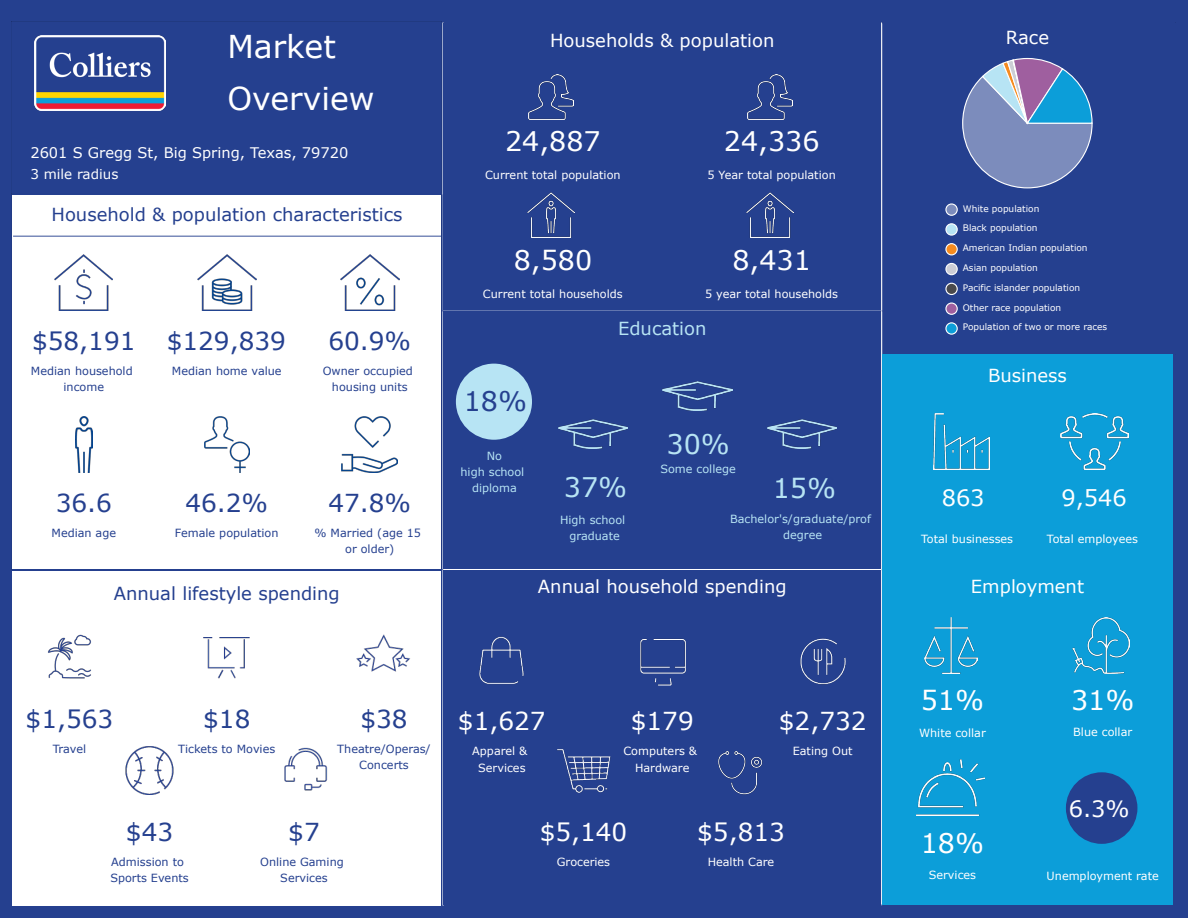
<style>
.page{position:relative;width:1188px;height:918px;background:#25408f}
.page>*{position:absolute;margin:0;border:0;box-sizing:border-box;transform-origin:0 0}
.t1{font:31.5px/51.8px "Verdana";color:#fff}
.t2{font:27px "Verdana";color:#fff}
.t3{font:27px "Verdana";color:#b7e4f4}
.t4{font:27px "Verdana";color:#25408f}
.t5{font:24.75px "Verdana";color:#25408f}
.t6{font:24.75px "Verdana";color:#fff}
.t7{font:22.5px "Verdana";color:#fff}
.t8{font:18px "Verdana";color:#fff}
.t9{font:18px "Verdana";color:#25408f}
.t10{font:18px "Verdana";color:#b7e4f4}
.t11{font:14.7px "Verdana";color:#fff}
.t12{font:13.5px "Verdana";color:#fff}
.t13{font:11.25px/16.4px "Verdana";color:#fff;text-align:center}
.t14{font:11.25px/16.4px "Verdana";color:#25408f;text-align:center}
.t15{font:11.25px/16.4px "Verdana";color:#b7e4f4;text-align:center}
.t16{font:9px "Verdana";color:#fff}
</style>
<div class="page">
<hr style="left:881px;top:22px;width:1px;height:289px;background:#fff">
<hr style="left:442px;top:22px;width:2px;height:289px;background:#fff">
<img style="left:528px;top:74px;width:46px;height:46px">
<img style="left:747px;top:74px;width:46px;height:46px">
<img style="left:528px;top:192px;width:47px;height:46px">
<img style="left:746px;top:192px;width:47px;height:46px">
<svg style="left:962px;top:57px;width:131px;height:132px"></svg>
<div style="left:946px;top:204px;width:11px;height:11px;background:#7c8cbc;border-radius:50%"></div>
<div style="left:945px;top:203px;width:13px;height:13px;border:1px solid #fff;border-radius:50%"></div>
<div style="left:946px;top:224px;width:11px;height:11px;background:#b7e4f4;border-radius:50%"></div>
<div style="left:945px;top:223px;width:13px;height:13px;border:1px solid #fff;border-radius:50%"></div>
<div style="left:946px;top:244px;width:11px;height:11px;background:#f68b1f;border-radius:50%"></div>
<div style="left:945px;top:243px;width:13px;height:12px;border:1px solid #fff;border-radius:50%"></div>
<div style="left:946px;top:263px;width:11px;height:12px;background:#cccdd5;border-radius:50%"></div>
<div style="left:945px;top:263px;width:13px;height:12px;border:1px solid #fff;border-radius:50%"></div>
<div style="left:946px;top:283px;width:11px;height:12px;background:#4a4a4d;border-radius:50%"></div>
<div style="left:945px;top:283px;width:13px;height:12px;border:1px solid #fff;border-radius:50%"></div>
<div style="left:946px;top:303px;width:11px;height:11px;background:#9f5f9f;border-radius:50%"></div>
<div style="left:945px;top:303px;width:13px;height:12px;border:1px solid #fff;border-radius:50%"></div>
<div style="left:946px;top:323px;width:11px;height:11px;background:#0c9ed9;border-radius:50%"></div>
<div style="left:945px;top:322px;width:13px;height:13px;border:1px solid #fff;border-radius:50%"></div>
<div style="left:12px;top:195px;width:429px;height:374px;background:#fff"></div>
<hr style="left:13px;top:236px;width:428px;height:1px;background:#25408f">
<img style="left:55px;top:255px;width:58px;height:56px">
<img style="left:198px;top:255px;width:58px;height:56px">
<img style="left:341px;top:255px;width:58px;height:56px">
<img style="left:75px;top:417px;width:17px;height:56px">
<img style="left:204px;top:417px;width:45px;height:56px">
<img style="left:342px;top:417px;width:56px;height:56px">
<hr style="left:443px;top:311px;width:439px;height:1px;background:#fff">
<hr style="left:881px;top:311px;width:1px;height:258px;background:#fff">
<hr style="left:443px;top:569px;width:439px;height:1px;background:#fff">
<hr style="left:442px;top:311px;width:2px;height:258px;background:#fff">
<div style="left:456px;top:364px;width:76px;height:76px;background:#b7e4f4;border-radius:50%"></div>
<img style="left:558px;top:419px;width:70px;height:30px">
<img style="left:663px;top:381px;width:69px;height:30px">
<img style="left:767px;top:419px;width:69px;height:30px">
<div style="left:882px;top:355px;width:291px;height:215px;background:#0c9ed9"></div>
<img style="left:933px;top:414px;width:56px;height:56px">
<img style="left:1061px;top:413px;width:67px;height:57px">
<div style="left:12px;top:571px;width:429px;height:335px;background:#fff"></div>
<img style="left:48px;top:634px;width:43px;height:45px">
<img style="left:203px;top:637px;width:47px;height:42px">
<img style="left:356px;top:634px;width:54px;height:38px">
<img style="left:125px;top:746px;width:49px;height:49px">
<img style="left:284px;top:747px;width:44px;height:44px">
<hr style="left:881px;top:570px;width:1px;height:336px;background:#fff">
<hr style="left:443px;top:904px;width:439px;height:3px;background:#25408f">
<hr style="left:442px;top:570px;width:2px;height:336px;background:#fff">
<img style="left:479px;top:636px;width:45px;height:48px">
<img style="left:640px;top:638px;width:46px;height:48px">
<img style="left:800px;top:638px;width:46px;height:47px">
<img style="left:557px;top:749px;width:54px;height:44px">
<img style="left:718px;top:751px;width:45px;height:44px">
<div style="left:882px;top:570px;width:291px;height:334px;background:#0c9ed9"></div>
<img style="left:925px;top:618px;width:52px;height:56px">
<img style="left:1073px;top:618px;width:56px;height:56px">
<img style="left:917px;top:760px;width:68px;height:56px">
<div style="left:1066px;top:772px;width:71px;height:72px;background:#25408f;border-radius:50%"></div>
<img style="left:34px;top:36px;width:131px;height:75px">
<h1 class="t1" style="left:227px;top:21px;width:149px">Market<br>Overview</h1>
<h3 class="t11" style="left:30px;top:143px;width:320px">2601 S Gregg St, Big Spring, Texas, 79720</h3>
<p class="t12" style="left:30px;top:165px;width:89px">3 mile radius</p>
<h3 class="t9" style="left:52px;top:202px;width:353px">Household &amp; population characteristics</h3>
<h3 class="t5" style="left:32px;top:324px;width:105px">$58,191</h3>
<p class="t14" style="left:31px;top:362px;width:103px">Median household income</p>
<h3 class="t5" style="left:167px;top:324px;width:121px">$129,839</h3>
<p class="t14" style="left:172px;top:362px;width:111px">Median home value</p>
<h3 class="t5" style="left:328px;top:324px;width:84px">60.9%</h3>
<p class="t14" style="left:323px;top:362px;width:92px">Owner occupied housing units</p>
<h3 class="t5" style="left:56px;top:486px;width:58px">36.6</h3>
<p class="t14" style="left:52px;top:525px;width:66px">Median age</p>
<h3 class="t5" style="left:185px;top:486px;width:84px">46.2%</h3>
<p class="t14" style="left:175px;top:525px;width:105px">Female population</p>
<h3 class="t5" style="left:328px;top:486px;width:84px">47.8%</h3>
<p class="t14" style="left:315px;top:525px;width:108px">% Married (age 15 or older)</p>
<h3 class="t9" style="left:114px;top:581px;width:228px">Annual lifestyle spending</h3>
<h3 class="t8" style="left:550px;top:28px;width:226px">Households &amp; population</h3>
<h2 class="t2" style="left:505px;top:123px;width:97px">24,887</h2>
<p class="t13" style="left:485px;top:167px;width:137px">Current total population</p>
<h2 class="t2" style="left:514px;top:241px;width:80px">8,580</h2>
<p class="t13" style="left:483px;top:285px;width:141px">Current total households</p>
<h2 class="t2" style="left:724px;top:123px;width:97px">24,336</h2>
<p class="t13" style="left:707px;top:167px;width:130px">5 Year total population</p>
<h2 class="t2" style="left:732px;top:241px;width:80px">8,431</h2>
<p class="t13" style="left:705px;top:285px;width:134px">5 year total households</p>
<h3 class="t10" style="left:618px;top:316px;width:90px">Education</h3>
<h2 class="t4" style="left:464px;top:383px;width:65px">18%</h2>
<p class="t15" style="left:461px;top:447px;width:65px">No<br>high school diploma</p>
<h2 class="t3" style="left:564px;top:469px;width:65px">37%</h2>
<p class="t15" style="left:560px;top:511px;width:67px">High school graduate</p>
<h2 class="t3" style="left:667px;top:425px;width:65px">30%</h2>
<p class="t15" style="left:660px;top:461px;width:77px">Some college</p>
<h2 class="t3" style="left:773px;top:470px;width:65px">15%</h2>
<p class="t15" style="left:730px;top:510px;width:142px">Bachelor's/graduate/prof degree</p>
<h3 class="t8" style="left:538px;top:574px;width:250px">Annual household spending</h3>
<h3 class="t5" style="left:26px;top:702px;width:89px">$1,563</h3>
<p class="t14" style="left:53px;top:740px;width:35px">Travel</p>
<h3 class="t5" style="left:203px;top:702px;width:49px">$18</h3>
<p class="t14" style="left:178px;top:740px;width:99px">Tickets to Movies</p>
<h3 class="t5" style="left:360px;top:702px;width:49px">$38</h3>
<p class="t14" style="left:337px;top:740px;width:95px">Theatre/Operas/<br>Concerts</p>
<h3 class="t5" style="left:126px;top:815px;width:49px">$43</h3>
<p class="t14" style="left:110px;top:854px;width:80px;text-align:left">Admission to<br>Sports Events</p>
<h3 class="t5" style="left:288px;top:815px;width:33px">$7</h3>
<p class="t14" style="left:260px;top:854px;width:85px">Online Gaming<br>Services</p>
<h3 class="t6" style="left:458px;top:704px;width:89px">$1,627</h3>
<p class="t13" style="left:472px;top:743px;width:57px">Apparel &amp;<br>Services</p>
<h3 class="t6" style="left:631px;top:704px;width:64px">$179</h3>
<p class="t13" style="left:623px;top:743px;width:75px">Computers &amp;<br>Hardware</p>
<h3 class="t6" style="left:779px;top:704px;width:89px">$2,732</h3>
<p class="t13" style="left:793px;top:743px;width:61px">Eating Out</p>
<h3 class="t6" style="left:540px;top:815px;width:89px">$5,140</h3>
<p class="t13" style="left:557px;top:853px;width:55px">Groceries</p>
<h3 class="t6" style="left:697px;top:815px;width:89px">$5,813</h3>
<p class="t13" style="left:708px;top:853px;width:68px">Health Care</p>
<h3 class="t8" style="left:1006px;top:25px;width:45px">Race</h3>
<p class="t16" style="left:963px;top:202px;width:78px">White population</p>
<p class="t16" style="left:963px;top:222px;width:76px">Black population</p>
<p class="t16" style="left:963px;top:242px;width:126px">American Indian population</p>
<p class="t16" style="left:963px;top:262px;width:77px">Asian population</p>
<p class="t16" style="left:963px;top:281px;width:119px">Pacific islander population</p>
<p class="t16" style="left:963px;top:301px;width:100px">Other race population</p>
<p class="t16" style="left:963px;top:321px;width:146px">Population of two or more races</p>
<h3 class="t8" style="left:988px;top:363px;width:80px">Business</h3>
<h3 class="t7" style="left:942px;top:482px;width:44px">863</h3>
<p class="t13" style="left:921px;top:530px;width:93px">Total businesses</p>
<h3 class="t7" style="left:1061px;top:483px;width:67px">9,546</h3>
<p class="t13" style="left:1047px;top:530px;width:93px">Total employees</p>
<h3 class="t8" style="left:971px;top:574px;width:115px">Employment</h3>
<h2 class="t2" style="left:921px;top:681px;width:65px">51%</h2>
<p class="t13" style="left:919px;top:724px;width:68px">White collar</p>
<h2 class="t2" style="left:921px;top:824px;width:65px">18%</h2>
<p class="t13" style="left:929px;top:866px;width:49px">Services</p>
<h2 class="t2" style="left:1071px;top:681px;width:65px">31%</h2>
<p class="t13" style="left:1073px;top:724px;width:61px">Blue collar</p>
<h3 class="t7" style="left:1069px;top:794px;width:63px">6.3%</h3>
<p class="t13" style="left:1047px;top:867px;width:114px">Unemployment rate</p>
</div>
